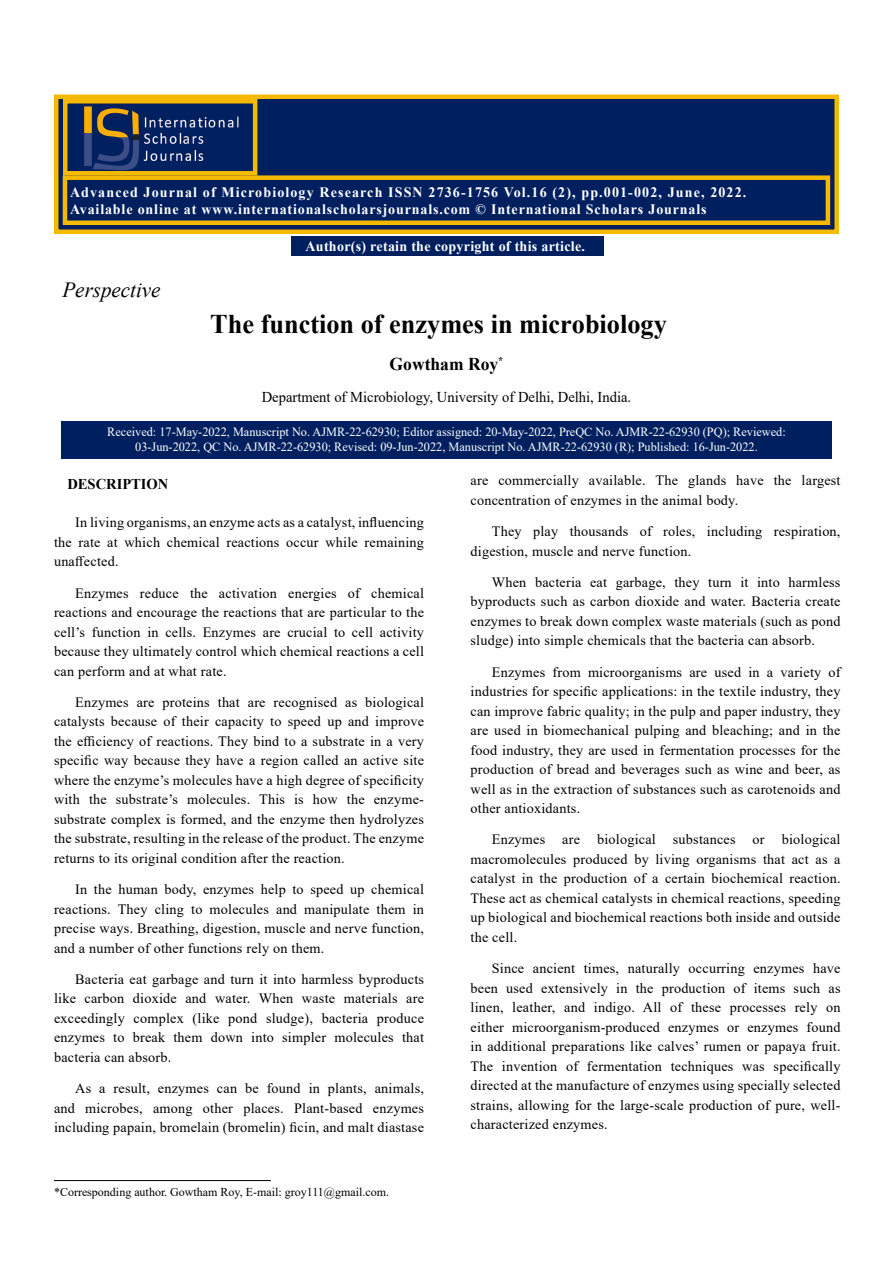
<style>
.page{position:relative;width:893px;height:1263px;background:#fff}
.page>*{position:absolute;margin:0;border:0;box-sizing:border-box;transform-origin:0 0}
.t1{font:700 27px "Times New Roman";color:#000}
.t2{font:italic 21.6px "Times New Roman";color:#000}
.t3{font:700 18px "Times New Roman";color:#000}
.t4{font:15px "Times New Roman";color:#000}
.t5{font:700 15px "Times New Roman";color:#000}
.t6{font:700 14.4px/17.2px "Times New Roman";letter-spacing:.06em;color:#fff}
.t7{font:700 14.4px "Times New Roman";letter-spacing:.02em;color:#fff}
.t8{font:14.25px/19.5px "Times New Roman";letter-spacing:.015em;color:#000;text-align:justify}
.t9{font:12.6px/15.1px "Times New Roman";color:#fff;text-align:center}
.t10{font:12px "Times New Roman";color:#000}
</style>
<div class="page">
<div style="left:54px;top:94px;width:785px;height:140px;background:#001f5f;border:4px solid #f5ba00"></div>
<div style="left:63px;top:175px;width:767px;height:50px;background:#001f5f;border:4px solid #f5ba00"></div>
<img style="left:84px;top:106px;width:155px;height:65px">
<div style="left:63px;top:99px;width:194px;height:77px;border:4px solid #f5ba00"></div>
<div style="left:291px;top:236px;width:313px;height:20px;background:#001f5f"></div>
<div style="left:61px;top:422px;width:771px;height:37px;background:#001f5f"></div>
<hr style="left:54px;top:1180px;width:217px;height:1px;background:#000">
<p class="t6" style="left:70px;top:183px;width:678px">Advanced Journal of Microbiology Research ISSN 2736-1756 Vol.16 (2), pp.001-002, June, 2022.<br>Available online at www.internationalscholarsjournals.com © International Scholars Journals</p>
<p class="t7" style="left:306px;top:236px;width:281px">Author(s) retain the copyright of this article.</p>
<h2 class="t2" style="left:62px;top:275px;width:100px">Perspective</h2>
<h1 class="t1" style="left:210px;top:304px;width:458px">The function of enzymes in microbiology</h1>
<p class="t3" style="left:390px;top:351px;width:115px">Gowtham Roy<sup>*</sup></p>
<p class="t4" style="left:262px;top:387px;width:371px">Department of Microbiology, University of Delhi, Delhi, India.</p>
<p class="t9" style="left:107px;top:424px;width:680px">Received: 17-May-2022, Manuscript No. AJMR-22-62930; Editor assigned: 20-May-2022, PreQC No. AJMR-22-62930 (PQ); Reviewed:<br>03-Jun-2022, QC No. AJMR-22-62930; Revised: 09-Jun-2022, Manuscript No. AJMR-22-62930 (R); Published: 16-Jun-2022.</p>
<p class="t5" style="left:67px;top:473px;width:103px">DESCRIPTION</p>
<p class="t8" style="left:54px;top:512px;width:372px;text-indent:21px">In living organisms, an enzyme acts as a catalyst, influencing the rate at which chemical reactions occur while remaining unaffected.</p>
<p class="t8" style="left:54px;top:583px;width:372px;text-indent:21px">Enzymes reduce the activation energies of chemical reactions and encourage the reactions that are particular to the cell’s function in cells. Enzymes are crucial to cell activity because they ultimately control which chemical reactions a cell can perform and at what rate.</p>
<p class="t8" style="left:54px;top:692px;width:372px;text-indent:21px">Enzymes are proteins that are recognised as biological catalysts because of their capacity to speed up and improve the efficiency of reactions. They bind to a substrate in a very specific way because they have a region called an active site where the enzyme’s molecules have a high degree of specificity with the substrate’s molecules. This is how the enzyme&shy;substrate complex is formed, and the enzyme then hydrolyzes the substrate, resulting in the release of the product. The enzyme returns to its original condition after the reaction.</p>
<p class="t8" style="left:54px;top:879px;width:372px;text-indent:21px">In the human body, enzymes help to speed up chemical reactions. They cling to molecules and manipulate them in precise ways. Breathing, digestion, muscle and nerve function, and a number of other functions rely on them.</p>
<p class="t8" style="left:54px;top:969px;width:372px;text-indent:21px">Bacteria eat garbage and turn it into harmless byproducts like carbon dioxide and water. When waste materials are exceedingly complex (like pond sludge), bacteria produce enzymes to break them down into simpler molecules that bacteria can absorb.</p>
<p class="t8" style="left:54px;top:1078px;width:372px;text-indent:21px">As a result, enzymes can be found in plants, animals, and microbes, among other places. Plant-based enzymes including papain, bromelain (bromelin) ficin, and malt diastase</p>
<p class="t10" style="left:54px;top:1184px;width:337px">*Corresponding author. Gowtham Roy, E-mail: groy111@gmail.com.</p>
<p class="t8" style="left:471px;top:470px;width:372px">are commercially available. The glands have the largest concentration of enzymes in the animal body.</p>
<p class="t8" style="left:471px;top:521px;width:371px;text-indent:21px">They play thousands of roles, including respiration, digestion, muscle and nerve function.</p>
<p class="t8" style="left:471px;top:572px;width:372px;text-indent:21px">When bacteria eat garbage, they turn it into harmless byproducts such as carbon dioxide and water. Bacteria create enzymes to break down complex waste materials (such as pond sludge) into simple chemicals that the bacteria can absorb.</p>
<p class="t8" style="left:471px;top:661px;width:372px;text-indent:21px">Enzymes from microorganisms are used in a variety of industries for specific applications: in the textile industry, they can improve fabric quality; in the pulp and paper industry, they are used in biomechanical pulping and bleaching; and in the food industry, they are used in fermentation processes for the production of bread and beverages such as wine and beer, as well as in the extraction of substances such as carotenoids and other antioxidants.</p>
<p class="t8" style="left:471px;top:829px;width:372px;text-indent:21px">Enzymes are biological substances or biological macromolecules produced by living organisms that act as a catalyst in the production of a certain biochemical reaction.<br>These act as chemical catalysts in chemical reactions, speeding up biological and biochemical reactions both inside and outside the cell.</p>
<p class="t8" style="left:471px;top:958px;width:372px;text-indent:21px">Since ancient times, naturally occurring enzymes have been used extensively in the production of items such as linen, leather, and indigo. All of these processes rely on either microorganism-produced enzymes or enzymes found in additional preparations like calves’ rumen or papaya fruit.<br>The invention of fermentation techniques was specifically directed at the manufacture of enzymes using specially selected strains, allowing for the large-scale production of pure, well&shy;characterized enzymes.</p>
</div>
